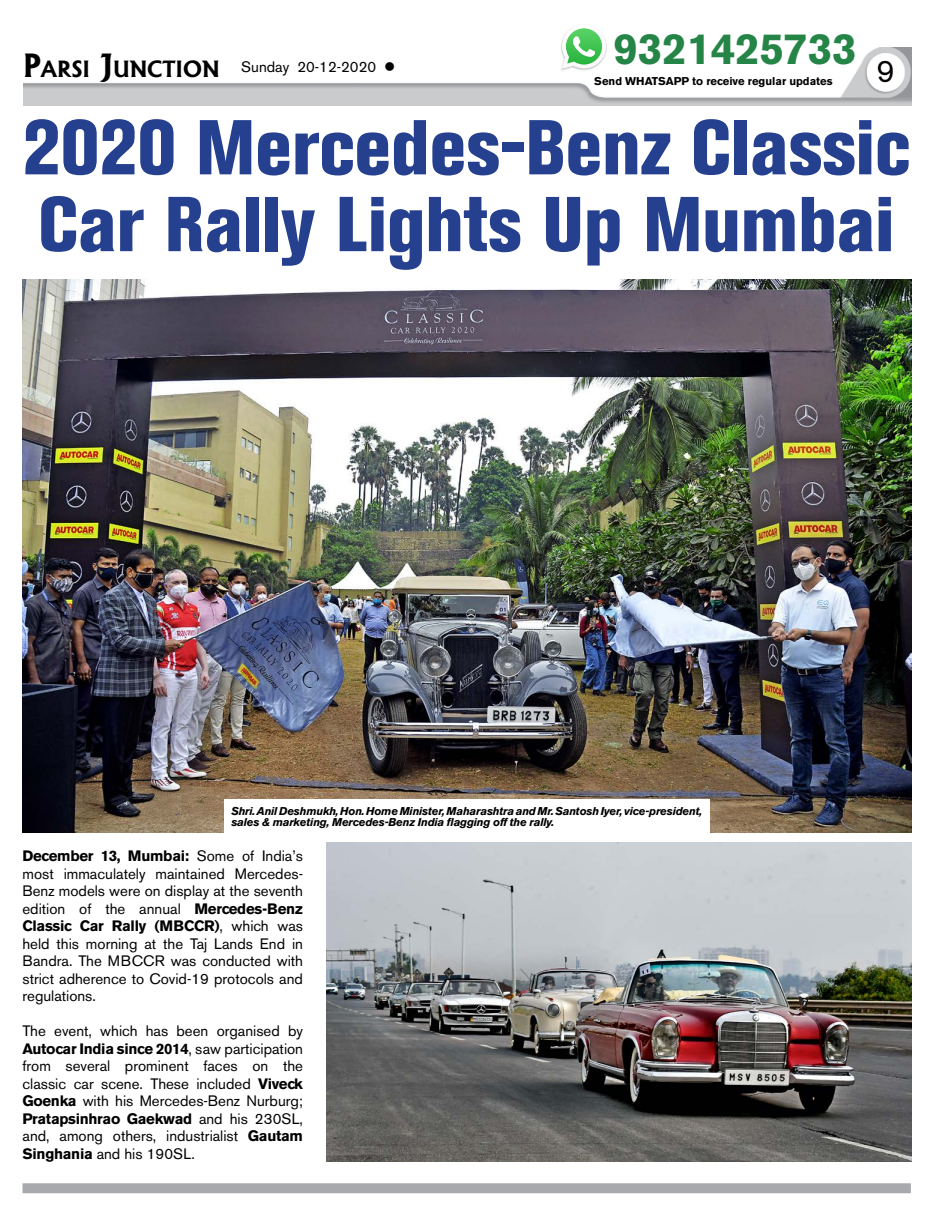
<style>
.page{position:relative;width:945px;height:1215px;background:#fff}
.page>*{position:absolute;margin:0;border:0;box-sizing:border-box;transform-origin:0 0}
.t1{font:800 condensed 76.75px/76.8px "Akzidenz Grotesk BE";color:#25408f}
.t2{font:700 43.38px "Akzidenz Grotesk BE";color:#248547}
.t3{font:31.25px "Akzidenz Grotesk BE";color:#000}
.t4{font:15px/17.5px "Akzidenz Grotesk BE";color:#000;text-align:justify}
.t5{font:italic 700 11.25px/11.2px "Akzidenz Grotesk BE";letter-spacing:-.02em;color:#000}
.t6{font:700 11.25px "Akzidenz Grotesk BE";color:#000}
.s1{font-family:"Albertus";font-weight:700;font-size:30.62px}
.s2{font-family:"Albertus";font-weight:700;font-size:21.5px}
.s3{font-weight:700}
</style>
<div class="page">
<img style="left:24px;top:48px;width:887px;height:58px">
<div style="left:22px;top:1183px;width:889px;height:10px;background:#a7a9ac"></div>
<img style="left:558px;top:48px;width:52px;height:25px">
<img style="left:561px;top:42px;width:46px;height:28px">
<svg style="left:562px;top:28px;width:44px;height:41px"></svg>
<img style="left:22px;top:280px;width:889px;height:552px">
<img style="left:326px;top:842px;width:585px;height:320px">
<div style="left:224px;top:800px;width:485px;height:33px;background:#fff"></div>
<p class="t4" style="left:23px;top:58px;width:374px"><span class="s1">P</span><span class="s2">ARSI</span> <span class="s1">J</span><span class="s2">UNCTION</span> Sunday 20-12-2020 ●</p>
<h2 class="t2" style="left:614px;top:24px;width:244px">9321425733</h2>
<p class="t6" style="left:594px;top:75px;width:240px">Send WHATSAPP to receive regular updates</p>
<h3 class="t3" style="left:877px;top:52px;width:20px">9</h3>
<h1 class="t1" style="left:22px;top:110px;width:889px">2020 Mercedes-Benz Classic<br>Car Rally Lights Up Mumbai</h1>
<p class="t5" style="left:231px;top:806px;width:472px">Shri. Anil Deshmukh, Hon. Home Minister, Maharashtra and Mr. Santosh Iyer, vice-president, sales &amp; marketing, Mercedes-Benz India flagging off the rally.</p>
<p class="t4" style="left:22px;top:847px;width:282px"><span class="s3">December 13, Mumbai:</span> Some of India’s most immaculately maintained Mercedes-Benz models were on display at the seventh edition of the annual <span class="s3">Mercedes-Benz Classic Car Rally (MBCCR)</span>, which was held this morning at the Taj Lands End in Bandra. The MBCCR was conducted with strict adherence to Covid-19 protocols and regulations.</p>
<p class="t4" style="left:22px;top:1022px;width:282px">The event, which has been organised by <span class="s3">Autocar India since 2014</span>, saw participation from several prominent faces on the classic car scene. These included <span class="s3">Viveck Goenka</span> with his Mercedes-Benz Nurburg; <span class="s3">Pratapsinhrao Gaekwad</span> and his 230SL, and, among others, industrialist <span class="s3">Gautam Singhania</span> and his 190SL.</p>
</div>
